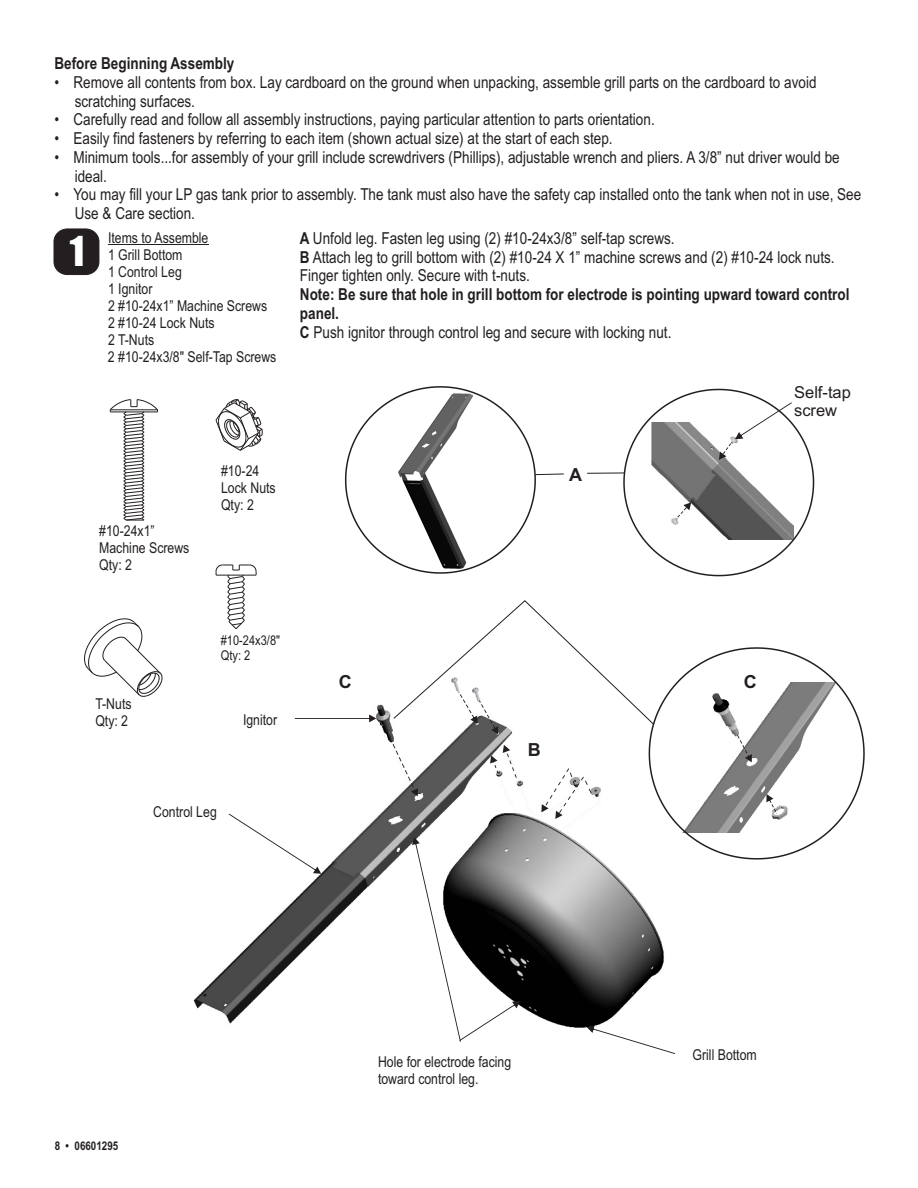
<style>
.page{position:relative;width:918px;height:1188px;background:#fff}
.page>*{position:absolute;margin:0;border:0;box-sizing:border-box;transform-origin:0 0}
.t1{font:38.1px "Impact";color:#fff}
.t2{font:700 18px "Arial";color:#231f20}
.t3{font:16.5px/18.8px "Arial Narrow";color:#231f20}
.t4{font:700 16.5px/18.9px "Arial Narrow";color:#231f20}
.t5{font:16.5px/18.5px "Arial";color:#231f20}
.t6{font:15px/17px "Arial Narrow";color:#231f20}
.t7{font:13.5px/15.3px "Arial Narrow";color:#231f20}
.t8{font:700 12px "Arial Narrow";color:#231f20}
.s1{font-weight:700}
.s2{font-weight:400}
</style>
<div class="page">
<div style="left:54px;top:229px;width:45px;height:46px;background:#231f20;border:1px solid #231f20;border-radius:13px"></div>
<hr style="left:108px;top:244px;width:101px;height:1px;background:#231f20">
<img style="left:193px;top:704px;width:471px;height:324px">
<svg style="left:490px;top:745px;width:27px;height:33px"></svg>
<svg style="left:541px;top:768px;width:50px;height:51px"></svg>
<svg style="left:412px;top:837px;width:108px;height:205px"></svg>
<svg style="left:587px;top:1025px;width:88px;height:29px"></svg>
<svg style="left:229px;top:814px;width:92px;height:60px"></svg>
<svg style="left:295px;top:714px;width:81px;height:8px"></svg>
<svg style="left:393px;top:744px;width:25px;height:52px"></svg>
<hr style="left:587px;top:473px;width:38px;height:1px;background:#231f20">
<svg style="left:345px;top:386px;width:219px;height:188px"></svg>
<svg style="left:109px;top:399px;width:49px;height:122px"></svg>
<svg style="left:215px;top:399px;width:48px;height:52px"></svg>
<svg style="left:84px;top:618px;width:79px;height:79px"></svg>
<svg style="left:215px;top:564px;width:42px;height:65px"></svg>
<svg style="left:649px;top:647px;width:216px;height:213px"></svg>
<svg style="left:737px;top:735px;width:15px;height:27px"></svg>
<svg style="left:766px;top:794px;width:11px;height:20px"></svg>
<svg style="left:623px;top:389px;width:191px;height:187px"></svg>
<svg style="left:393px;top:600px;width:262px;height:134px"></svg>
<p class="t4" style="left:55px;top:56px;width:181px">Before Beginning Assembly</p>
<p class="t3" style="left:75px;top:74px;width:743px;text-indent:-20px">• Remove all contents from box. Lay cardboard on the ground when unpacking, assemble grill parts on the cardboard to avoid scratching surfaces.</p>
<p class="t3" style="left:55px;top:112px;width:602px">• Carefully read and follow all assembly instructions, paying particular attention to parts orientation.</p>
<p class="t3" style="left:55px;top:131px;width:560px">• Easily find fasteners by referring to each item (shown actual size) at the start of each step.</p>
<p class="t3" style="left:75px;top:149px;width:767px;text-indent:-20px">• Minimum tools...for assembly of your grill include screwdrivers (Phillips), adjustable wrench and pliers. A 3/8” nut driver would be ideal.</p>
<p class="t3" style="left:75px;top:187px;width:788px;text-indent:-20px">• You may fill your LP gas tank prior to assembly. The tank must also have the safety cap installed onto the tank when not in use, See<br>Use &amp; Care section.</p>
<p class="t3" style="left:300px;top:230px;width:536px"><span class="s1">A</span> Unfold leg. Fasten leg using (2) #10-24x3/8” self-tap screws.<br><span class="s1">B</span> Attach leg to grill bottom with (2) #10-24 X 1” machine screws and (2) #10-24 lock nuts.<br>Finger tighten only. Secure with t-nuts.</p>
<p class="t4" style="left:300px;top:287px;width:551px">Note: Be sure that hole in grill bottom for electrode is pointing upward toward control panel.<br>C <span class="s2">Push ignitor through control leg and secure with locking nut.</span></p>
<h1 class="t1" style="left:60px;top:241px;width:25px">11</h1>
<p class="t6" style="left:108px;top:230px;width:170px">Items to Assemble<br>1 Grill Bottom<br>1 Control Leg<br>1 Ignitor<br>2 #10-24x1” Machine Screws<br>2 #10-24 Lock Nuts<br>2 T-Nuts<br>2 #10-24x3/8" Self-Tap Screws</p>
<p class="t6" style="left:99px;top:524px;width:57px">#10-24x1”</p>
<p class="t6" style="left:99px;top:541px;width:92px">Machine Screws<br>Qty: 2</p>
<p class="t6" style="left:95px;top:696px;width:38px">T-Nuts<br>Qty: 2</p>
<p class="t6" style="left:221px;top:464px;width:56px">#10-24<br>Lock Nuts<br>Qty: 2</p>
<p class="t7" style="left:221px;top:634px;width:61px">#10-24x3/8"<br>Qty: 2</p>
<p class="t6" style="left:243px;top:712px;width:36px">Ignitor</p>
<p class="t6" style="left:153px;top:804px;width:65px">Control Leg</p>
<p class="t2" style="left:569px;top:467px;width:14px">A</p>
<p class="t5" style="left:794px;top:384px;width:58px">Self-tap screw</p>
<p class="t2" style="left:339px;top:675px;width:14px">C</p>
<p class="t2" style="left:744px;top:675px;width:14px">C</p>
<p class="t2" style="left:528px;top:743px;width:14px">B</p>
<p class="t8" style="left:55px;top:1141px;width:65px">8 • 06601295</p>
<p class="t6" style="left:378px;top:1054px;width:135px">Hole for electrode facing toward control leg.</p>
<p class="t6" style="left:693px;top:1047px;width:66px">Grill Bottom</p>
</div>
